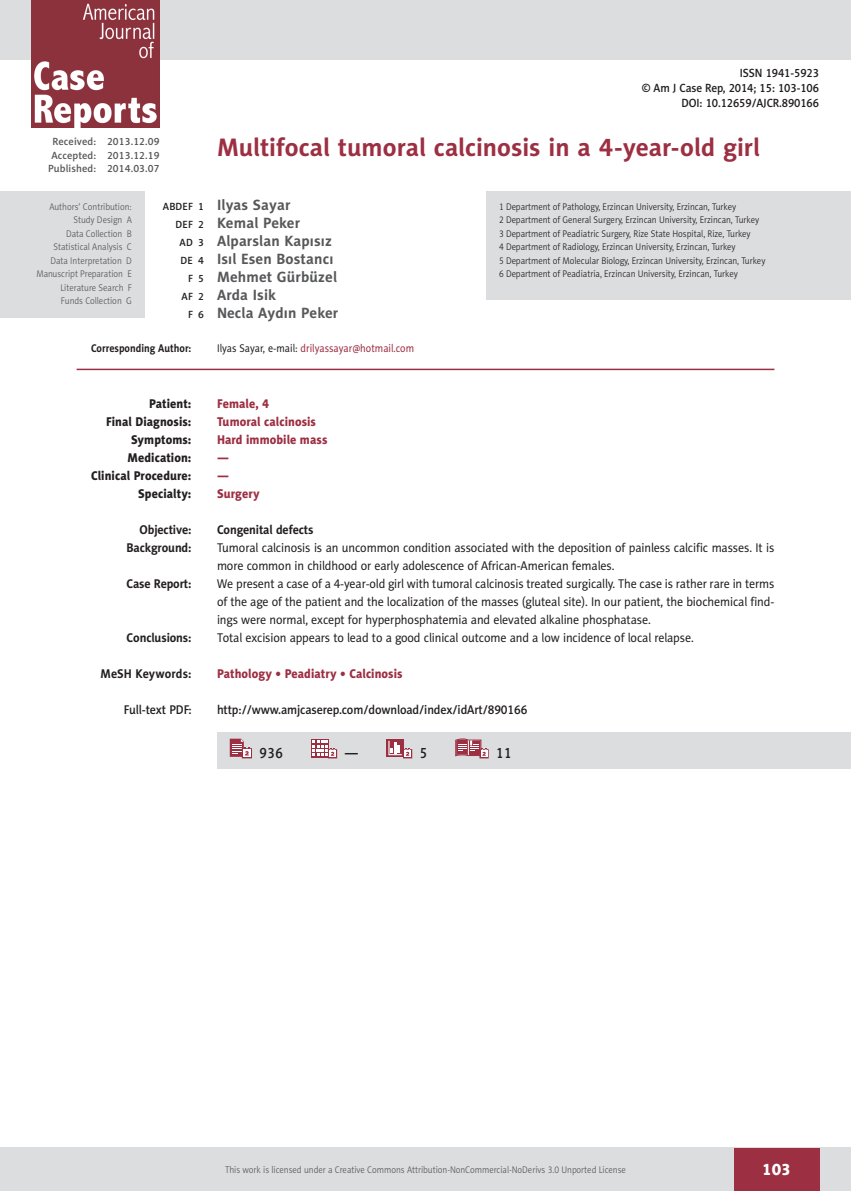
<style>
.page{position:relative;width:851px;height:1191px;background:#fff}
.page>*{position:absolute;margin:0;border:0;box-sizing:border-box;transform-origin:0 0}
.AJCR_Tytul{font:700 25.5px "Naomi Sans EFN";color:#9d2f42}
.t1{font:16.5px "Naomi Sans EFN Heavy";color:#fff}
.AJCR_Autorzy{font:700 15px "Naomi Sans EFN";letter-spacing:.01em;color:#57585a}
.AJCR_dane{font:15px "Naomi Sans EFN Medium";color:#231f20;scale:.9 1}
.AJCR_Summary_body{font:12.75px/18px "Naomi Sans EFN";letter-spacing:-.01em;color:#231f20;scale:.95 1}
.AJCR_keywords{font:12.75px "Naomi Sans EFN Heavy";letter-spacing:.005em;color:#9d2f42;scale:.95 1}
.AJCR_keywords-2{font:12.75px "Naomi Sans EFN Heavy";letter-spacing:.005em;color:#231f20;scale:.95 1}
.AJCR_full_text_pdf{font:12.75px "Naomi Sans EFN Medium";letter-spacing:-.01em;color:#231f20;scale:.95 1}
.AJCR_Summary_body-2{font:700 12.75px "Naomi Sans EFN";letter-spacing:-.01em;color:#231f20;scale:.95 1}
.AJCR_keywords-3{font:700 12.75px "Naomi Sans EFN";letter-spacing:.005em;color:#231f20;scale:.95 1}
.AJCR_full_text_pdf-2{font:12px "Naomi Sans EFN Medium";letter-spacing:-.01em;color:#231f20;scale:.95 1}
.AJCR_Adres{font:11.25px "Naomi Sans EFN";color:#9d2f42;scale:.9 1}
.AJCR_Adres-2{font:700 11.25px "Naomi Sans EFN";color:#231f20;scale:.9 1}
.t2{font:10.5px "Naomi Sans EFN Medium";letter-spacing:.01em;color:#57585a}
.AJCR_Afiliacja{font:9.75px "Naomi Sans EFN Light";color:#231f20;scale:.9 1}
.AJCR_pagina_sygnatur{font:9.75px "Naomi Sans EFN Light";color:#57585a;scale:.9 1}
.s1{font-family:"Naomi Sans EFN Medium";font-weight:400;font-size:10.5px;color:#231f20}
.s2{color:#231f20}
</style>
<div class="page">
<div style="left:217px;top:732px;width:633px;height:36px;background:#dcdddf"></div>
<svg style="left:230px;top:738px;width:22px;height:20px"></svg>
<svg style="left:311px;top:739px;width:17px;height:18px"></svg>
<svg style="left:313px;top:740px;width:24px;height:18px"></svg>
<div style="left:386px;top:739px;width:18px;height:18px;background:#9d2f42"></div>
<svg style="left:388px;top:741px;width:24px;height:17px"></svg>
<svg style="left:455px;top:738px;width:33px;height:20px"></svg>
<hr style="left:77px;top:369px;width:697px;height:1px;background:#9d2f42">
<div style="left:0;top:192px;width:145px;height:126px;background:#dcdddf"></div>
<div style="left:486px;top:192px;width:364px;height:108px;background:#dcdddf"></div>
<div style="left:0;top:1148px;width:850px;height:43px;background:#dcdddf"></div>
<div style="left:733px;top:1148px;width:86px;height:42px;background:#9d2f42"></div>
<div style="left:0;top:0;width:850px;height:60px;background:#dcdddf"></div>
<img style="left:32px;top:0;width:127px;height:127px">
<p class="AJCR_full_text_pdf-2" style="left:739px;top:66px;width:85px">ISSN 1941-5923</p>
<p class="AJCR_full_text_pdf-2" style="left:641px;top:81px;width:188px">© Am J Case Rep, 2014; 15: 103-106</p>
<p class="AJCR_full_text_pdf-2" style="left:681px;top:96px;width:146px">DOI: 10.12659/AJCR.890166</p>
<p class="AJCR_Tytul" style="left:217px;top:132px;width:544px">Multifocal tumoral calcinosis in a 4-year-old girl</p>
<p class="AJCR_Autorzy" style="left:163px;top:196px;width:129px"><span class="s1">ABDEF 1</span> Ilyas Sayar</p>
<p class="AJCR_Autorzy" style="left:176px;top:214px;width:126px"><span class="s1">DEF 2</span> Kemal Peker</p>
<p class="AJCR_Autorzy" style="left:179px;top:232px;width:154px"><span class="s1">AD 3</span> Alparslan Kapısız</p>
<p class="AJCR_Autorzy" style="left:180px;top:250px;width:154px"><span class="s1">DE 4</span> Isıl Esen Bostancı</p>
<p class="AJCR_Autorzy" style="left:188px;top:268px;width:150px"><span class="s1">F 5</span> Mehmet Gürbüzel</p>
<p class="AJCR_Autorzy" style="left:181px;top:286px;width:96px"><span class="s1">AF 2</span> Arda Isik</p>
<p class="AJCR_Autorzy" style="left:188px;top:304px;width:152px"><span class="s1">F 6</span> Necla Aydın Peker</p>
<p class="AJCR_Adres-2" style="left:91px;top:341px;width:113px">Corresponding Author:</p>
<p class="AJCR_Adres" style="left:217px;top:341px;width:220px"><span class="s2">Ilyas Sayar, e-mail:</span> drilyassayar@hotmail.com</p>
<p class="t2" style="left:52px;top:136px;width:109px">Received: 2013.12.09</p>
<p class="t2" style="left:51px;top:149px;width:110px">Accepted: 2013.12.19</p>
<p class="t2" style="left:48px;top:163px;width:113px">Published: 2014.03.07</p>
<p class="AJCR_pagina_sygnatur" style="left:49px;top:201px;width:93px">Authors’ Contribution:</p>
<p class="AJCR_pagina_sygnatur" style="left:74px;top:214px;width:66px">Study Design A</p>
<p class="AJCR_pagina_sygnatur" style="left:66px;top:228px;width:74px">Data Collection B</p>
<p class="AJCR_pagina_sygnatur" style="left:53px;top:241px;width:89px">Statistical Analysis C</p>
<p class="AJCR_pagina_sygnatur" style="left:51px;top:255px;width:92px">Data Interpretation D</p>
<p class="AJCR_pagina_sygnatur" style="left:36px;top:268px;width:107px">Manuscript Preparation E</p>
<p class="AJCR_pagina_sygnatur" style="left:60px;top:282px;width:81px">Literature Search F</p>
<p class="AJCR_pagina_sygnatur" style="left:61px;top:295px;width:80px">Funds Collection G</p>
<p class="AJCR_Afiliacja" style="left:499px;top:201px;width:265px">1 Department of Pathology, Erzincan University, Erzincan, Turkey</p>
<p class="AJCR_Afiliacja" style="left:499px;top:214px;width:290px">2 Department of General Surgery, Erzincan University, Erzincan, Turkey</p>
<p class="AJCR_Afiliacja" style="left:499px;top:228px;width:281px">3 Department of Peadiatric Surgery, Rize State Hospital, Rize, Turkey</p>
<p class="AJCR_Afiliacja" style="left:499px;top:241px;width:264px">4 Department of Radiology, Erzincan University, Erzincan, Turkey</p>
<p class="AJCR_Afiliacja" style="left:499px;top:255px;width:297px">5 Department of Molecular Biology, Erzincan University, Erzincan, Turkey</p>
<p class="AJCR_Afiliacja" style="left:499px;top:268px;width:267px">6 Department of Peadiatria, Erzincan University, Erzincan, Turkey</p>
<p class="AJCR_keywords-2" style="left:149px;top:396px;width:46px">Patient:</p>
<p class="AJCR_keywords" style="left:217px;top:396px;width:56px">Female, 4</p>
<p class="AJCR_keywords-2" style="left:106px;top:414px;width:91px">Final Diagnosis:</p>
<p class="AJCR_keywords" style="left:217px;top:414px;width:106px">Tumoral calcinosis</p>
<p class="AJCR_keywords-2" style="left:131px;top:432px;width:65px">Symptoms:</p>
<p class="AJCR_keywords" style="left:217px;top:432px;width:118px">Hard immobile mass</p>
<p class="AJCR_keywords-2" style="left:128px;top:450px;width:69px">Medication:</p>
<p class="AJCR_keywords" style="left:217px;top:450px;width:14px">—</p>
<p class="AJCR_keywords-2" style="left:91px;top:468px;width:107px">Clinical Procedure:</p>
<p class="AJCR_keywords" style="left:217px;top:468px;width:14px">—</p>
<p class="AJCR_keywords-2" style="left:138px;top:486px;width:58px">Specialty:</p>
<p class="AJCR_keywords" style="left:217px;top:486px;width:47px">Surgery</p>
<p class="AJCR_Summary_body-2" style="left:139px;top:522px;width:56px">Objective:</p>
<p class="AJCR_Summary_body-2" style="left:217px;top:522px;width:103px">Congenital defects</p>
<p class="AJCR_Summary_body-2" style="left:126px;top:540px;width:70px">Background:</p>
<p class="AJCR_Summary_body" style="left:217px;top:539px;width:588px">Tumoral calcinosis is an uncommon condition associated with the deposition of painless calcific masses. It is more common in childhood or early adolescence of African-American females.</p>
<p class="AJCR_Summary_body-2" style="left:126px;top:576px;width:70px">Case Report:</p>
<p class="AJCR_Summary_body" style="left:217px;top:575px;width:588px;text-align:justify">We present a case of a 4-year-old girl with tumoral calcinosis treated surgically. The case is rather rare in terms of the age of the patient and the localization of the masses (gluteal site). In our patient, the biochemical find&shy;ings were normal, except for hyperphosphatemia and elevated alkaline phosphatase.</p>
<p class="AJCR_Summary_body-2" style="left:127px;top:630px;width:70px">Conclusions:</p>
<p class="AJCR_Summary_body" style="left:217px;top:629px;width:503px">Total excision appears to lead to a good clinical outcome and a low incidence of local relapse.</p>
<p class="AJCR_keywords-3" style="left:100px;top:666px;width:97px">MeSH Keywords:</p>
<p class="AJCR_keywords" style="left:217px;top:666px;width:197px">Pathology • Peadiatry • Calcinosis</p>
<p class="AJCR_full_text_pdf" style="left:124px;top:702px;width:73px">Full-text PDF:</p>
<p class="AJCR_full_text_pdf" style="left:217px;top:702px;width:328px">http://www.amjcaserep.com/download/index/idArt/890166</p>
<p class="AJCR_dane" style="left:259px;top:744px;width:27px">936</p>
<p class="AJCR_dane" style="left:344px;top:744px;width:16px">—</p>
<p class="AJCR_dane" style="left:420px;top:744px;width:10px">5</p>
<p class="AJCR_dane" style="left:496px;top:744px;width:19px">11</p>
<p class="AJCR_pagina_sygnatur" style="left:225px;top:1164px;width:447px">This work is licensed under a Creative Commons Attribution-NonCommercial-NoDerivs 3.0 Unported License</p>
<p class="t1" style="left:762px;top:1159px;width:30px">103</p>
</div>
